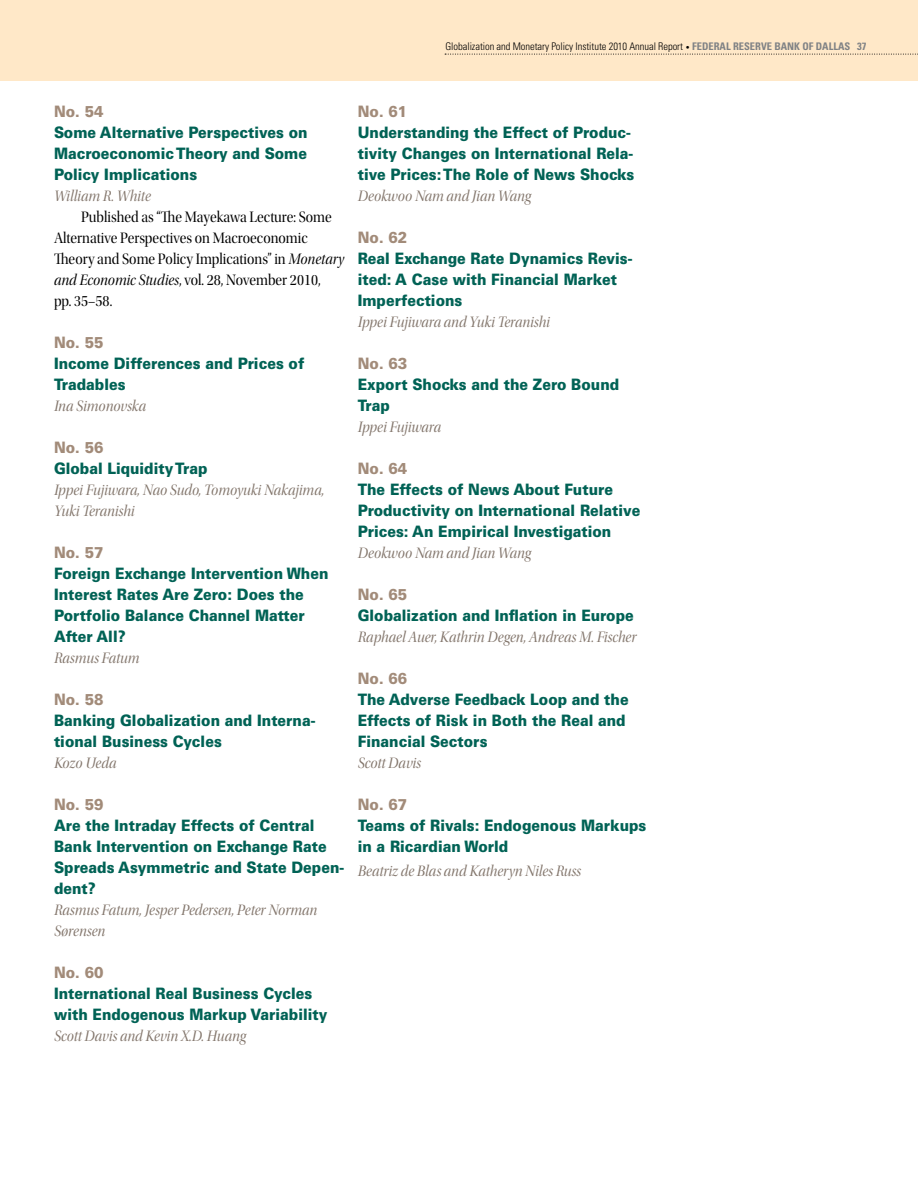
<style>
.page{position:relative;width:918px;height:1188px;background:#fff}
.page>*{position:absolute;margin:0;border:0;box-sizing:border-box;transform-origin:0 0}
.t1{font:900 15.75px/21px "Univers LT Std";color:#006255;scale:.9 1}
.t2{font:15.75px/21px "Utopia Std Disp It";color:#83766c;scale:.9 1}
.t3{font:15.75px/21px "Utopia Std Disp";color:#000;scale:.9 1}
.t4{font:900 15.75px "Univers LT Std";color:#a28b79;scale:.9 1}
.t5{font:300 condensed 10.5px "Univers LT Std";letter-spacing:-.005em;color:#000}
.t6{font:700 condensed 10.5px "Univers LT Std";color:#808285}
.s1{font-size:7.5px}
.s2{font-weight:700;color:#808285}
.s3{font-family:"Utopia Std Disp It"}
</style>
<div class="page">
<div style="left:0;top:0;width:918px;height:81px;background:#ffe8c8"></div>
<svg style="left:445px;top:54px;width:473px;height:1px"></svg>
<p class="t5" style="left:446px;top:40px;width:258px">Globalization and Monetary Policy Institute 2010 Annual Report <span class="s1">•</span> <span class="s2">FEDERAL</span></p>
<p class="t6" style="left:733px;top:40px;width:7px">RESERVE</p>
<p class="t6" style="left:774px;top:40px;width:14px">BANK</p>
<p class="t6" style="left:802px;top:40px;width:20px">OF DALLAS</p>
<p class="t6" style="left:857px;top:40px;width:11px">37</p>
<p class="t4" style="left:54px;top:102px;width:57px">No. 54</p>
<p class="t1" style="left:54px;top:122px;width:283px;text-align:justify">Some Alternative Perspectives on Macroeconomic Theory and Some Policy Implications</p>
<p class="t2" style="left:54px;top:186px;width:109px">William R. White</p>
<p class="t3" style="left:54px;top:207px;width:324px;text-indent:27px">Published as “The Mayekawa Lecture: Some Alternative Perspectives on Macroeconomic Theory and Some Policy Implications” in <span class="s3">Monetary and Economic Studies</span>, vol. 28, November 2010,<br>pp. 35–58.</p>
<p class="t4" style="left:54px;top:333px;width:57px">No. 55</p>
<p class="t1" style="left:54px;top:353px;width:280px">Income Differences and Prices of<br>Tradables</p>
<p class="t2" style="left:54px;top:396px;width:104px">Ina Simonovska</p>
<p class="t4" style="left:54px;top:438px;width:57px">No. 56</p>
<p class="t1" style="left:54px;top:458px;width:172px">Global Liquidity Trap</p>
<p class="t2" style="left:54px;top:480px;width:302px">Ippei Fujiwara, Nao Sudo, Tomoyuki Nakajima,<br>Yuki Teranishi</p>
<p class="t4" style="left:54px;top:543px;width:57px">No. 57</p>
<p class="t1" style="left:54px;top:563px;width:307px">Foreign Exchange Intervention When<br>Interest Rates Are Zero: Does the<br>Portfolio Balance Channel Matter<br>After All?</p>
<p class="t2" style="left:54px;top:648px;width:97px">Rasmus Fatum</p>
<p class="t4" style="left:54px;top:690px;width:57px">No. 58</p>
<p class="t1" style="left:54px;top:710px;width:292px">Banking Globalization and Interna&shy;tional Business Cycles</p>
<p class="t2" style="left:54px;top:753px;width:71px">Kozo Ueda</p>
<p class="t4" style="left:54px;top:795px;width:57px">No. 59</p>
<p class="t1" style="left:54px;top:815px;width:324px">Are the Intraday Effects of Central<br>Bank Intervention on Exchange Rate<br>Spreads Asymmetric and State Depen&shy;dent?</p>
<p class="t2" style="left:54px;top:900px;width:294px">Rasmus Fatum, Jesper Pedersen, Peter Norman<br>Sørensen</p>
<p class="t4" style="left:54px;top:963px;width:57px">No. 60</p>
<p class="t1" style="left:54px;top:983px;width:305px">International Real Business Cycles with Endogenous Markup Variability</p>
<p class="t2" style="left:54px;top:1026px;width:215px">Scott Davis and Kevin X.D. Huang</p>
<p class="t4" style="left:358px;top:102px;width:57px">No. 61</p>
<p class="t1" style="left:358px;top:122px;width:309px">Understanding the Effect of Produc&shy;tivity Changes on International Rela&shy;tive Prices: The Role of News Shocks</p>
<p class="t2" style="left:358px;top:186px;width:194px">Deokwoo Nam and Jian Wang</p>
<p class="t4" style="left:358px;top:228px;width:57px">No. 62</p>
<p class="t1" style="left:358px;top:248px;width:307px">Real Exchange Rate Dynamics Revis&shy;ited: A Case with Financial Market<br>Imperfections</p>
<p class="t2" style="left:358px;top:312px;width:215px">Ippei Fujiwara and Yuki Teranishi</p>
<p class="t4" style="left:358px;top:354px;width:57px">No. 63</p>
<p class="t1" style="left:358px;top:374px;width:292px">Export Shocks and the Zero Bound<br>Trap</p>
<p class="t2" style="left:358px;top:417px;width:94px">Ippei Fujiwara</p>
<p class="t4" style="left:358px;top:459px;width:57px">No. 64</p>
<p class="t1" style="left:358px;top:479px;width:315px">The Effects of News About Future<br>Productivity on International Relative<br>Prices: An Empirical Investigation</p>
<p class="t2" style="left:358px;top:543px;width:194px">Deokwoo Nam and Jian Wang</p>
<p class="t4" style="left:358px;top:585px;width:57px">No. 65</p>
<p class="t1" style="left:358px;top:605px;width:308px">Globalization and Inflation in Europe</p>
<p class="t2" style="left:358px;top:627px;width:311px">Raphael Auer, Kathrin Degen, Andreas M. Fischer</p>
<p class="t4" style="left:358px;top:669px;width:57px">No. 66</p>
<p class="t1" style="left:358px;top:689px;width:303px">The Adverse Feedback Loop and the<br>Effects of Risk in Both the Real and<br>Financial Sectors</p>
<p class="t2" style="left:358px;top:753px;width:72px">Scott Davis</p>
<p class="t4" style="left:358px;top:795px;width:57px">No. 67</p>
<p class="t1" style="left:358px;top:815px;width:322px">Teams of Rivals: Endogenous Markups in a Ricardian World</p>
<p class="t2" style="left:358px;top:861px;width:250px">Beatriz de Blas and Katheryn Niles Russ</p>
</div>
